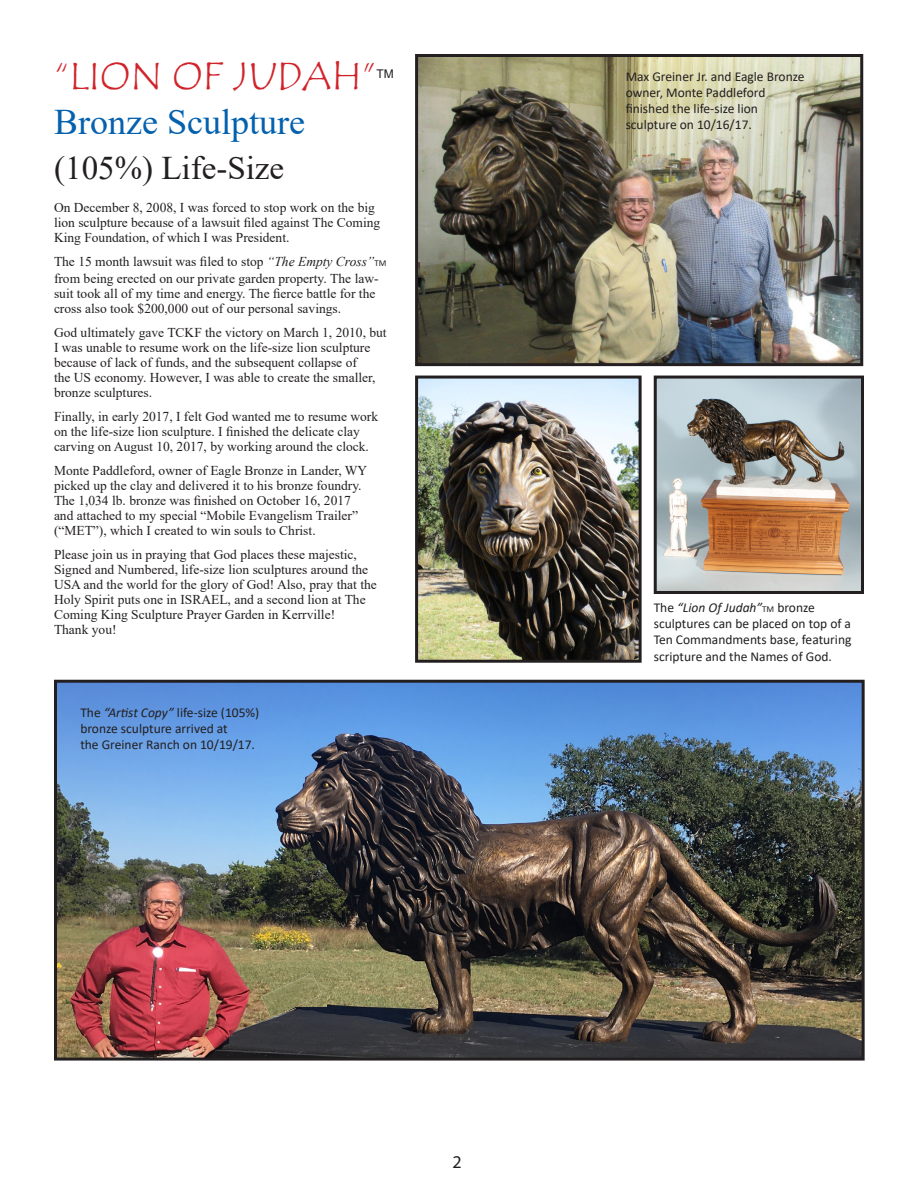
<style>
.page{position:relative;width:918px;height:1188px;background:#fff}
.page>*{position:absolute;margin:0;border:0;box-sizing:border-box;transform-origin:0 0}
.t1{font:39px "Tempus Sans ITC";color:#d1232a}
.t2{font:36px "Times New Roman";color:#0361ae}
.t3{font:33px "Times New Roman";color:#231f20}
.t4{font:18px "Myriad Pro";color:#231f20}
.t5{font:13.5px/15px "Times New Roman";color:#231f20}
.t6{font:13.5px/16.2px "Calibri";color:#231f20}
.t7{font:italic 13.5px "Calibri";color:#231f20}
.t8{font:12px "Arial";color:#231f20}
.s1{font-style:italic}
.s2{font-family:"Calibri";font-size:9px}
.s3{font-style:normal}
.s4{font-style:normal;font-size:9px}
</style>
<div class="page">
<img style="left:58px;top:684px;width:803px;height:373px">
<div style="left:54px;top:680px;width:811px;height:381px;border:3px solid #231f20"></div>
<img style="left:658px;top:380px;width:202px;height:210px">
<div style="left:654px;top:376px;width:210px;height:218px;border:3px solid #231f20"></div>
<img style="left:419px;top:380px;width:219px;height:279px">
<div style="left:415px;top:376px;width:227px;height:287px;border:3px solid #231f20"></div>
<img style="left:419px;top:58px;width:440px;height:304px">
<div style="left:415px;top:54px;width:448px;height:312px;border:3px solid #231f20"></div>
<img style="left:322px;top:982px;width:5px;height:24px">
<img style="left:261px;top:973px;width:61px;height:45px">
<p class="t1" style="left:54px;top:51px;width:324px">“LION OF JUDAH”</p>
<p class="t2" style="left:54px;top:96px;width:252px">Bronze Sculpture</p>
<p class="t3" style="left:54px;top:144px;width:232px">(105%) Life-Size</p>
<p class="t8" style="left:377px;top:65px;width:19px">TM</p>
<p class="t5" style="left:54px;top:200px;width:328px">On December 8, 2008, I was forced to stop work on the big lion sculpture because of a lawsuit filed against The Coming<br>King Foundation, of which I was President.</p>
<p class="t5" style="left:54px;top:253px;width:334px;line-height:17.1px">The 15 month lawsuit was filed to stop <span class="s1">“The Empty Cross”</span><span class="s2">TM </span>from being erected on our private garden property. The law-</p>
<p class="t5" style="left:54px;top:286px;width:323px">suit took all of my time and energy. The fierce battle for the cross also took $200,000 out of our personal savings.</p>
<p class="t5" style="left:54px;top:325px;width:334px">God ultimately gave TCKF the victory on March 1, 2010, but I was unable to resume work on the life-size lion sculpture because of lack of funds, and the subsequent collapse of<br>the US economy. However, I was able to create the smaller, bronze sculptures.</p>
<p class="t5" style="left:54px;top:409px;width:326px">Finally, in early 2017, I felt God wanted me to resume work on the life-size lion sculpture. I finished the delicate clay carving on August 10, 2017, by working around the clock.</p>
<p class="t5" style="left:54px;top:463px;width:315px">Monte Paddleford, owner of Eagle Bronze in Lander, WY picked up the clay and delivered it to his bronze foundry.</p>
<p class="t5" style="left:54px;top:493px;width:306px">The 1,034 lb. bronze was finished on October 16, 2017 and attached to my special “Mobile Evangelism Trailer” (“MET”), which I created to win souls to Christ.</p>
<p class="t5" style="left:54px;top:547px;width:324px">Please join us in praying that God places these majestic, Signed and Numbered, life-size lion sculptures around the USA and the world for the glory of God! Also, pray that the Holy Spirit puts one in ISRAEL, and a second lion at The Coming King Sculpture Prayer Garden in Kerrville!</p>
<p class="t5" style="left:54px;top:622px;width:64px">Thank you!</p>
<p class="t6" style="left:80px;top:704px;width:181px">The <span class="s1">“Artist Copy”</span> life-size (105%)</p>
<p class="t6" style="left:80px;top:720px;width:149px">bronze sculpture arrived at</p>
<p class="t6" style="left:80px;top:736px;width:176px">the Greiner Ranch on 10/19/17.</p>
<p class="t4" style="left:453px;top:1151px;width:11px">2</p>
<p class="t6" style="left:626px;top:68px;width:180px">Max Greiner Jr. and Eagle Bronze</p>
<p class="t6" style="left:626px;top:84px;width:141px">owner, Monte Paddleford</p>
<p class="t6" style="left:626px;top:100px;width:134px">finished the life-size lion</p>
<p class="t6" style="left:626px;top:116px;width:128px">sculpture on 10/16/17.</p>
<p class="t7" style="left:654px;top:598px;width:163px"><span class="s3">The</span> “Lion Of Judah”<span class="s4">TM</span> <span class="s3">bronze</span></p>
<p class="t6" style="left:654px;top:615px;width:199px">sculptures can be placed on top of a<br>Ten Commandments base, featuring</p>
<p class="t6" style="left:654px;top:648px;width:180px">scripture and the Names of God.</p>
</div>
